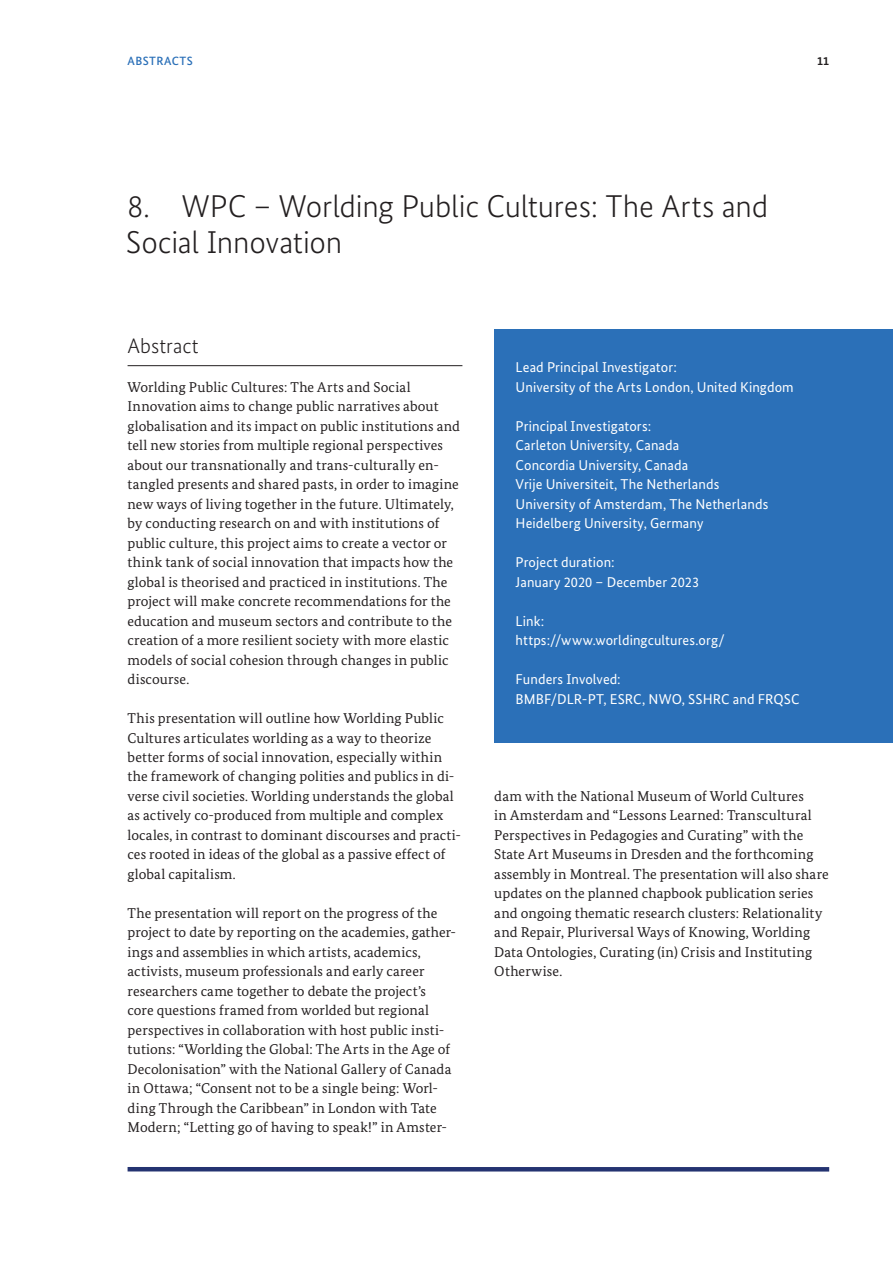
<style>
.page{position:relative;width:893px;height:1263px;background:#fff}
.page>*{position:absolute;margin:0;border:0;box-sizing:border-box;transform-origin:0 0}
.t1{font:300 31.5px/36px "Bundes Sans";letter-spacing:-.005em;color:#231f20}
.t2{font:300 21px "Bundes Sans";letter-spacing:.005em;color:#231f20}
.t3{font:14.25px/19.5px "Bundes Serif";letter-spacing:.01em;color:#231f20}
.t4{font:14.25px/19.5px "Bundes Sans";letter-spacing:.01em;color:#fff}
.t5{font:500 12px "Bundes Sans";letter-spacing:.035em;color:#2b70b8}
.t6{font:700 12px "Bundes Sans";color:#231f20}
</style>
<div class="page">
<div style="left:494px;top:329px;width:399px;height:413px;background:#2b70b8"></div>
<hr style="left:128px;top:1167px;width:701px;height:4px;background:#243371">
<hr style="left:128px;top:365px;width:334px;height:1px;background:#231f20">
<p class="t5" style="left:128px;top:53px;width:67px">ABSTRACTS</p>
<p class="t6" style="left:817px;top:53px;width:14px">11</p>
<h1 class="t1" style="left:126px;top:188px;width:644px">8. WPC – Worlding Public Cultures: The Arts and<br>Social Innovation</h1>
<h2 class="t2" style="left:128px;top:334px;width:73px">Abstract</h2>
<p class="t3" style="left:128px;top:377px;width:334px">Worlding Public Cultures: The Arts and Social Innovation aims to change public narratives about globalisation and its impact on public institutions and tell new stories from multiple regional perspectives about our transnationally and trans-culturally en&shy;tangled presents and shared pasts, in order to imagine new ways of living together in the future. Ultimately, by conducting research on and with institutions of public culture, this project aims to create a vector or think tank of social innovation that impacts how the global is theorised and practiced in institutions. The project will make concrete recommendations for the education and museum sectors and contribute to the creation of a more resilient society with more elastic models of social cohesion through changes in public discourse.</p>
<p class="t3" style="left:128px;top:708px;width:335px">This presentation will outline how Worlding Public Cultures articulates worlding as a way to theorize better forms of social innovation, especially within the framework of changing polities and publics in di&shy;verse civil societies. Worlding understands the global as actively co-produced from multiple and complex locales, in contrast to dominant discourses and practi&shy;ces rooted in ideas of the global as a passive effect of global capitalism.</p>
<p class="t3" style="left:128px;top:903px;width:330px">The presentation will report on the progress of the project to date by reporting on the academies, gather&shy;ings and assemblies in which artists, academics, activists, museum professionals and early career researchers came together to debate the project’s<br>core questions framed from worlded but regional perspectives in collaboration with host public insti&shy;tutions: “Worlding the Global: The Arts in the Age of Decolonisation” with the National Gallery of Canada in Ottawa; “Consent not to be a single being: Worl&shy;ding Through the Caribbean” in London with Tate Modern; “Letting go of having to speak!” in Amster-</p>
<p class="t4" style="left:516px;top:357px;width:280px">Lead Principal Investigator:<br>University of the Arts London, United Kingdom</p>
<p class="t4" style="left:516px;top:416px;width:254px">Principal Investigators:<br>Carleton University, Canada<br>Concordia University, Canada<br>Vrije Universiteit, The Netherlands University of Amsterdam, The Netherlands Heidelberg University, Germany</p>
<p class="t4" style="left:516px;top:552px;width:185px">Project duration:<br>January 2020 – December 2023</p>
<p class="t4" style="left:516px;top:611px;width:211px">Link: https://www.worldingcultures.org/</p>
<p class="t4" style="left:516px;top:669px;width:285px">Funders Involved:<br>BMBF/DLR-PT, ESRC, NWO, SSHRC and FRQSC</p>
<p class="t3" style="left:494px;top:786px;width:336px">dam with the National Museum of World Cultures<br>in Amsterdam and “Lessons Learned: Transcultural Perspectives in Pedagogies and Curating” with the State Art Museums in Dresden and the forthcoming assembly in Montreal. The presentation will also share updates on the planned chapbook publication series and ongoing thematic research clusters: Relationality and Repair, Pluriversal Ways of Knowing, Worlding Data Ontologies, Curating (in) Crisis and Instituting Otherwise.</p>
</div>
